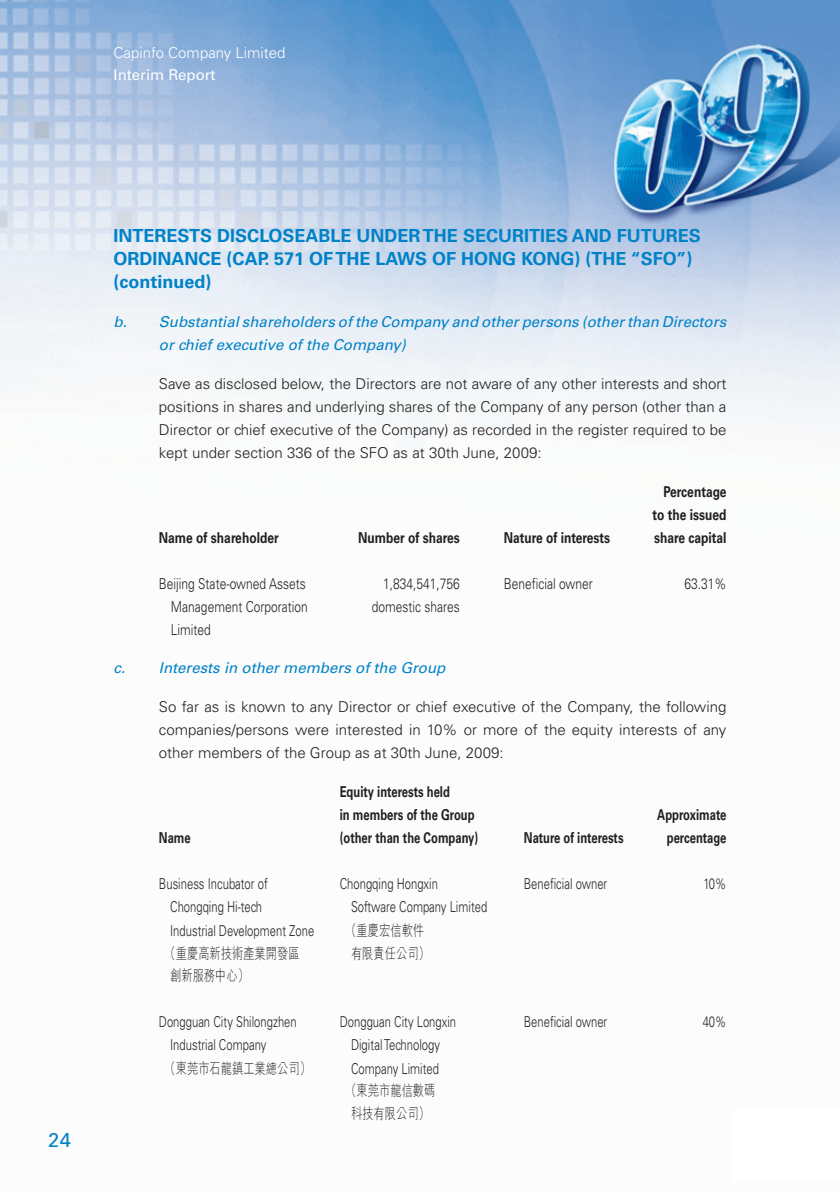
<style>
.page{position:relative;width:840px;height:1191px;background:#fff}
.page>*{position:absolute;margin:0;border:0;box-sizing:border-box;transform-origin:0 0}
.t1{font:20px "Univers LT Std";color:#0082c8}
.t2{font:700 18px/23px "Univers LT Std";color:#0082c8}
.t3{font:300 15px/23px "Univers LT Std";color:#231f20;text-align:justify}
.t4{font:300 15px "Univers LT Std";color:#231f20;scale:.75 1}
.t5{font:italic 15px/23px "Univers LT Std";color:#0082c8}
.t6{font:700 15px/23px "Univers LT Std";color:#231f20;scale:.75 1}
.t7{font:300 15px "Univers LT Std";color:#231f20;scale:.8 1}
.t8{font:700 15px/23px "Univers LT Std";color:#231f20;text-align:right;scale:.8 1}
.t9{font:300 15px/23px "M Hei HK";color:#231f20;text-align:center;scale:.75 1}
.t10{font:300 15px "Univers LT Std";color:#fff}
.t11{font:15px "Univers LT Std";color:#fff}
</style>
<div class="page">
<img style="left:0;top:0;width:840px;height:439px">
<p class="t10" style="left:113px;top:43px;width:173px">Capinfo Company Limited</p>
<p class="t11" style="left:113px;top:66px;width:103px">Interim Report</p>
<h1 class="t1" style="left:48px;top:1127px;width:12px">24</h1>
<p class="t2" style="left:113px;top:224px;width:588px">INTERESTS DISCLOSEABLE UNDER THE SECURITIES AND FUTURES<br>ORDINANCE (CAP. 571 OF THE LAWS OF HONG KONG) (THE “SFO”) (continued)</p>
<p class="t5" style="left:159px;top:310px;width:568px;text-indent:-45px">b. Substantial shareholders of the Company and other persons (other than Directors or chief executive of the Company)</p>
<p class="t3" style="left:159px;top:372px;width:568px">Save as disclosed below, the Directors are not aware of any other interests and short positions in shares and underlying shares of the Company of any person (other than a Director or chief executive of the Company) as recorded in the register required to be kept under section 336 of the SFO as at 30th June, 2009:</p>
<p class="t8" style="left:652px;top:480px;width:94px">Percentage to the issued</p>
<p class="t8" style="left:159px;top:526px;width:151px">Name of shareholder</p>
<p class="t8" style="left:358px;top:526px;width:129px">Number of shares</p>
<p class="t8" style="left:503px;top:526px;width:134px">Nature of interests</p>
<p class="t8" style="left:653px;top:526px;width:92px">share capital</p>
<p class="t7" style="left:159px;top:574px;width:185px">Beijing State-owned Assets</p>
<p class="t7" style="left:383px;top:574px;width:97px">1,834,541,756</p>
<p class="t7" style="left:503px;top:574px;width:113px">Beneficial owner</p>
<p class="t7" style="left:684px;top:574px;width:54px">63.31%</p>
<p class="t7" style="left:171px;top:597px;width:172px">Management Corporation</p>
<p class="t7" style="left:371px;top:597px;width:112px">domestic shares</p>
<p class="t7" style="left:171px;top:620px;width:52px">Limited</p>
<p class="t5" style="left:113px;top:657px;width:333px">c. Interests in other members of the Group</p>
<p class="t3" style="left:159px;top:695px;width:568px">So far as is known to any Director or chief executive of the Company, the following companies/persons were interested in 10% or more of the equity interests of any other members of the Group as at 30th June, 2009:</p>
<p class="t6" style="left:339px;top:780px;width:181px">Equity interests held<br>in members of the Group</p>
<p class="t6" style="left:656px;top:803px;width:94px">Approximate</p>
<p class="t6" style="left:159px;top:826px;width:44px">Name</p>
<p class="t6" style="left:339px;top:826px;width:186px">(other than the Company)</p>
<p class="t6" style="left:523px;top:826px;width:134px">Nature of interests</p>
<p class="t6" style="left:666px;top:826px;width:81px">percentage</p>
<p class="t4" style="left:159px;top:875px;width:147px">Business Incubator of</p>
<p class="t4" style="left:339px;top:875px;width:132px">Chongqing Hongxin</p>
<p class="t4" style="left:523px;top:875px;width:113px">Beneficial owner</p>
<p class="t4" style="left:703px;top:875px;width:32px">10%</p>
<p class="t4" style="left:170px;top:898px;width:124px">Chongqing Hi-tech</p>
<p class="t4" style="left:351px;top:898px;width:183px">Software Company Limited</p>
<p class="t4" style="left:170px;top:921px;width:193px">Industrial Development Zone</p>
<p class="t9" style="left:345px;top:918px;width:106px">（重慶宏信軟件</p>
<p class="t9" style="left:164px;top:941px;width:182px">（重慶高新技術產業開發區</p>
<p class="t9" style="left:351px;top:941px;width:106px">有限責任公司）</p>
<p class="t9" style="left:170px;top:963px;width:106px">創新服務中心）</p>
<p class="t4" style="left:159px;top:1013px;width:185px">Dongguan City Shilongzhen</p>
<p class="t4" style="left:339px;top:1013px;width:157px">Dongguan City Longxin</p>
<p class="t4" style="left:523px;top:1013px;width:113px">Beneficial owner</p>
<p class="t4" style="left:702px;top:1013px;width:33px">40%</p>
<p class="t4" style="left:170px;top:1036px;width:130px">Industrial Company</p>
<p class="t4" style="left:351px;top:1036px;width:120px">Digital Technology</p>
<p class="t9" style="left:164px;top:1056px;width:196px">（東莞市石龍鎮工業總公司）</p>
<p class="t4" style="left:351px;top:1059px;width:119px">Company Limited</p>
<p class="t9" style="left:345px;top:1078px;width:121px">（東莞市龍信數碼科技有限公司）</p>
</div>
